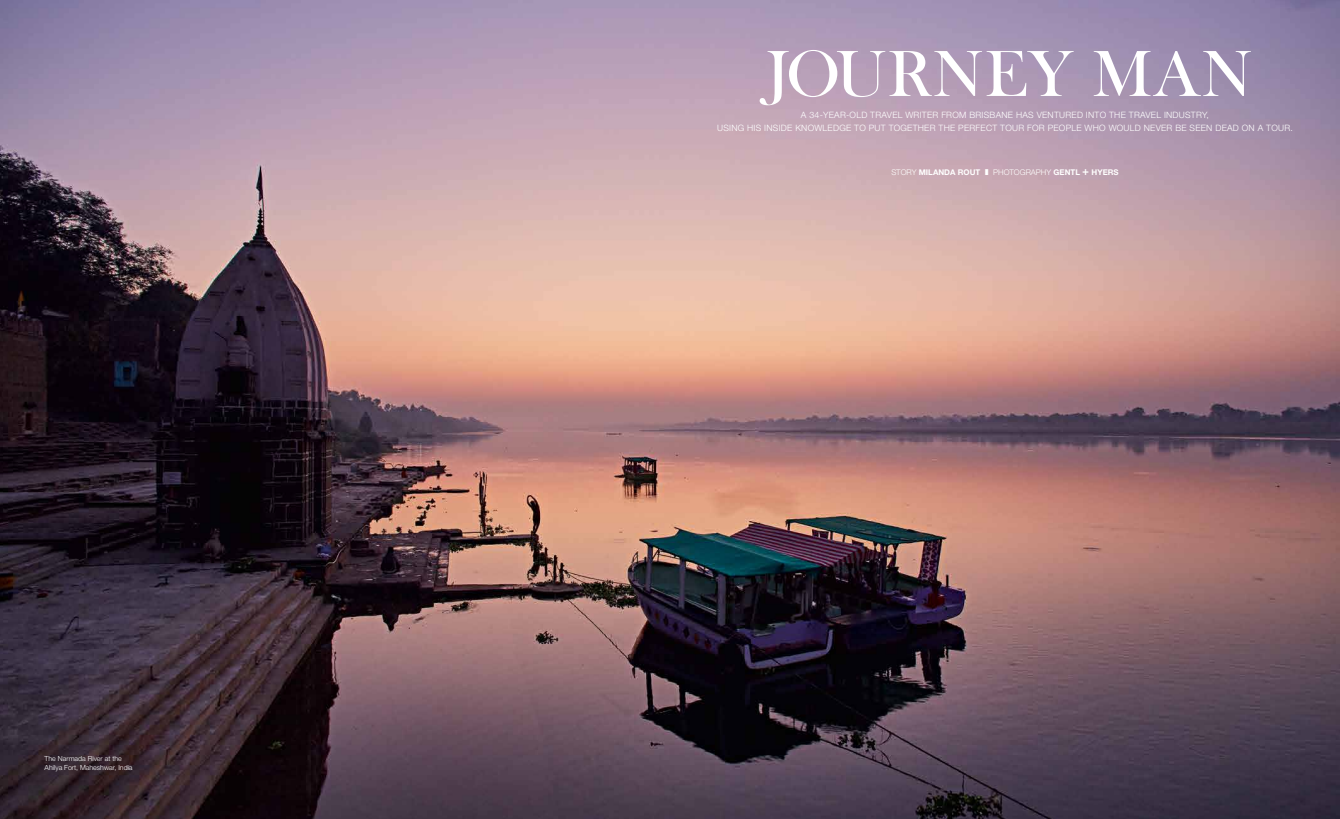
<style>
.page{position:relative;width:1340px;height:819px;background:#fff}
.page>*{position:absolute;margin:0;border:0;box-sizing:border-box;transform-origin:0 0}
.t1{font:67.38px "Bask Old Face";letter-spacing:.02em;color:#fff}
.t2{font:300 8.75px/13.1px "Helvetica Neue";letter-spacing:.03em;color:#fff;text-align:center}
.t3{font:700 7.88px "Helvetica Neue";letter-spacing:.005em;color:#fff}
.t4{font:300 7.88px "Helvetica Neue";letter-spacing:.005em;color:#fff}
.t5{font:300 7px/8.8px "Helvetica Neue";color:#fff}
.s1{font-weight:300}
.s2{font-weight:700}
</style>
<div class="page">
<img style="left:0;top:0;width:1339px;height:819px">
<svg style="left:985px;top:169px;width:3px;height:6px"></svg>
<svg style="left:1082px;top:169px;width:6px;height:6px"></svg>
<p class="t5" style="left:45px;top:754px;width:89px">THE NARMADA RIVER AT THE<br>AHILYA FORT, MAHESHWAR, INDIA</p>
<h1 class="t1" style="left:767px;top:37px;width:487px">JOURNEY MAN</h1>
<p class="t2" style="left:717px;top:108px;width:577px">A 34-YEAR-OLD TRAVEL WRITER FROM BRISBANE HAS VENTURED INTO THE TRAVEL INDUSTRY,<br>USING HIS INSIDE KNOWLEDGE TO PUT TOGETHER THE PERFECT TOUR FOR PEOPLE WHO WOULD NEVER BE SEEN DEAD ON A TOUR.</p>
<p class="t3" style="left:891px;top:167px;width:90px"><span class="s1">STORY</span> MILANDA ROUT</p>
<p class="t4" style="left:993px;top:167px;width:88px">PHOTOGRAPHY <span class="s2">GENTL</span></p>
<p class="t3" style="left:1091px;top:167px;width:29px">HYERS</p>
</div>
